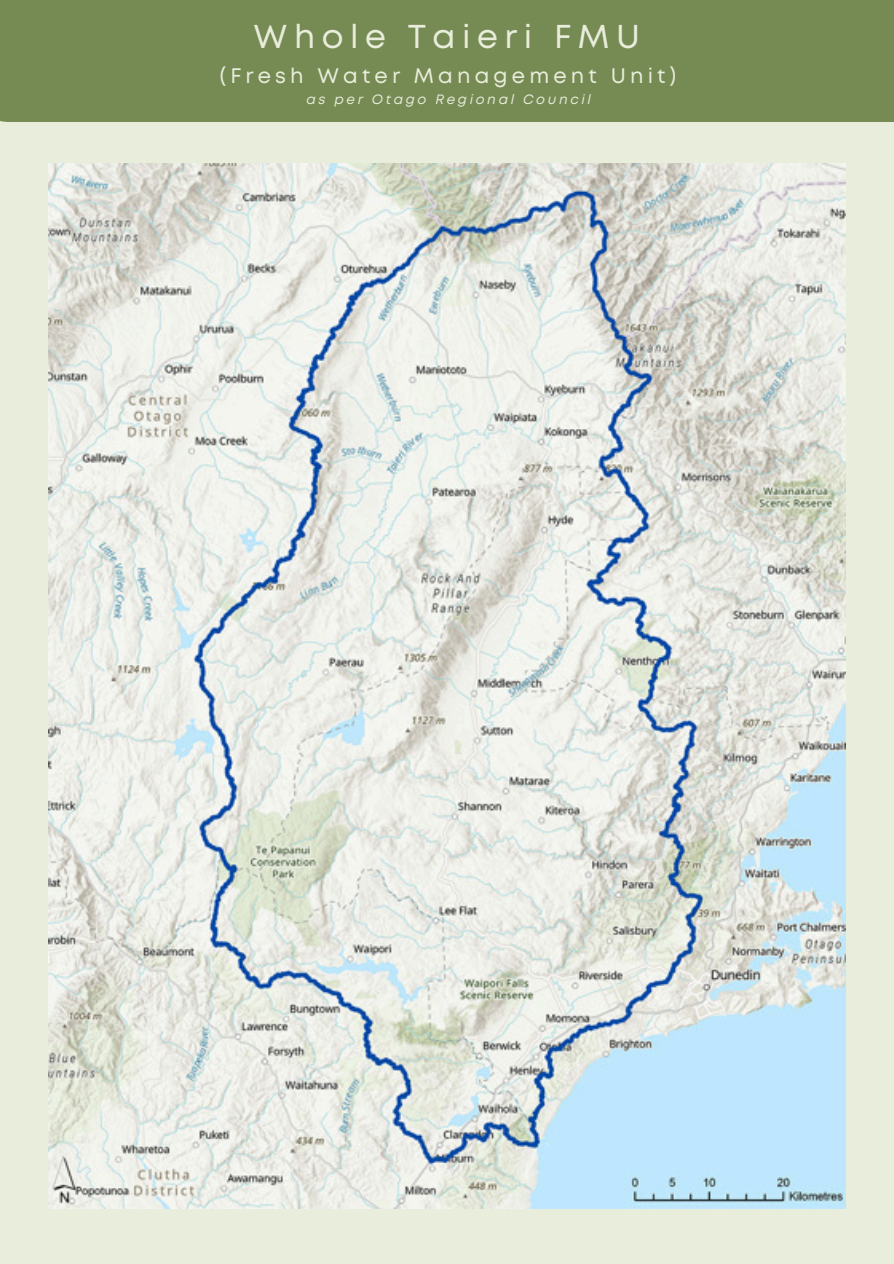
<style>
.page{position:relative;width:894px;height:1264px;background:#fff}
.page>*{position:absolute;margin:0;border:0;box-sizing:border-box;transform-origin:0 0}
.t1{font:33px "Mont";letter-spacing:.2em;color:#e9eddb}
.t2{font:21px "Mont";letter-spacing:.2em;color:#e9eddb}
.t3{font:italic 13.5px "Mont";letter-spacing:.2em;color:#e9eddb}
</style>
<div class="page">
<div style="left:0;top:0;width:893px;height:1263px;background:#e9eddb"></div>
<img style="left:48px;top:164px;width:797px;height:1044px">
<div style="left:0;top:0;width:893px;height:122px;background:#768b54"></div>
<h1 class="t1" style="left:253px;top:24px;width:388px">Whole Taieri FMU</h1>
<h1 class="t2" style="left:220px;top:67px;width:457px">(Fresh Water Management Unit)</h1>
<h1 class="t3" style="left:306px;top:94px;width:286px">as per Otago Regional Council</h1>
</div>
